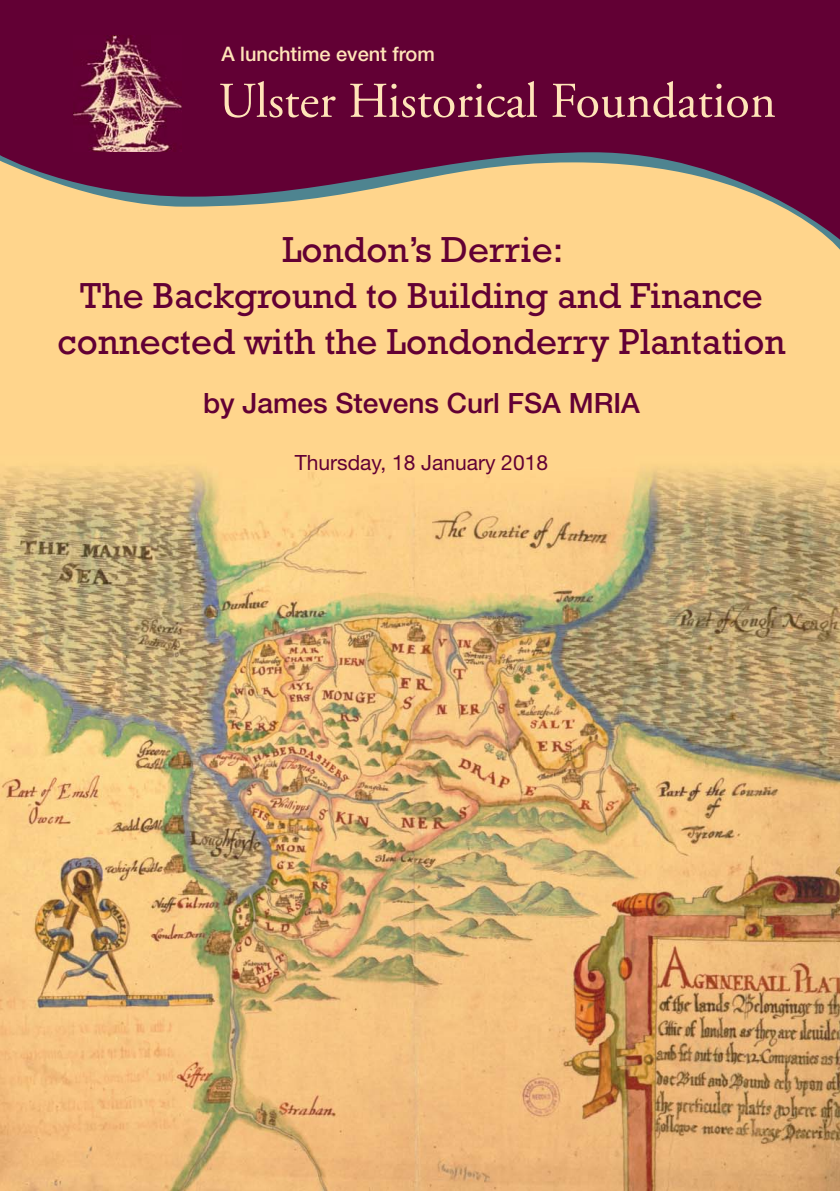
<style>
.page{position:relative;width:840px;height:1191px;background:#fff}
.page>*{position:absolute;margin:0;border:0;box-sizing:border-box;transform-origin:0 0}
.t1{font:50px "Adobe Garamond";color:#ffe4b8}
.t2{font:36.8px/46px "Rockwell";color:#620034;text-align:center}
.t3{font:500 28px "Helvetica Neue";color:#620034}
.t4{font:21px "Helvetica Neue";color:#620034}
.t5{font:500 20px "Helvetica Neue";color:#ffe4b8}
</style>
<div class="page">
<img style="left:0;top:250px;width:839px;height:941px">
<div style="left:0;top:240px;width:839px;height:10px;background:#ffd58c"></div>
<svg style="left:0;top:0;width:839px;height:240px;background:#86374c"></svg>
<img style="left:74px;top:35px;width:107px;height:117px">
<p class="t5" style="left:221px;top:46px;width:215px">A lunchtime event from</p>
<h1 class="t1" style="left:218px;top:81px;width:558px">Ulster Historical Foundation</h1>
<p class="t2" style="left:58px;top:230px;width:729px">London’s Derrie:<br>The Background to Building and Finance connected with the Londonderry Plantation</p>
<p class="t3" style="left:203px;top:393px;width:438px">by James Stevens Curl FSA MRIA</p>
<p class="t4" style="left:294px;top:455px;width:254px">Thursday, 18 January 2018</p>
</div>
